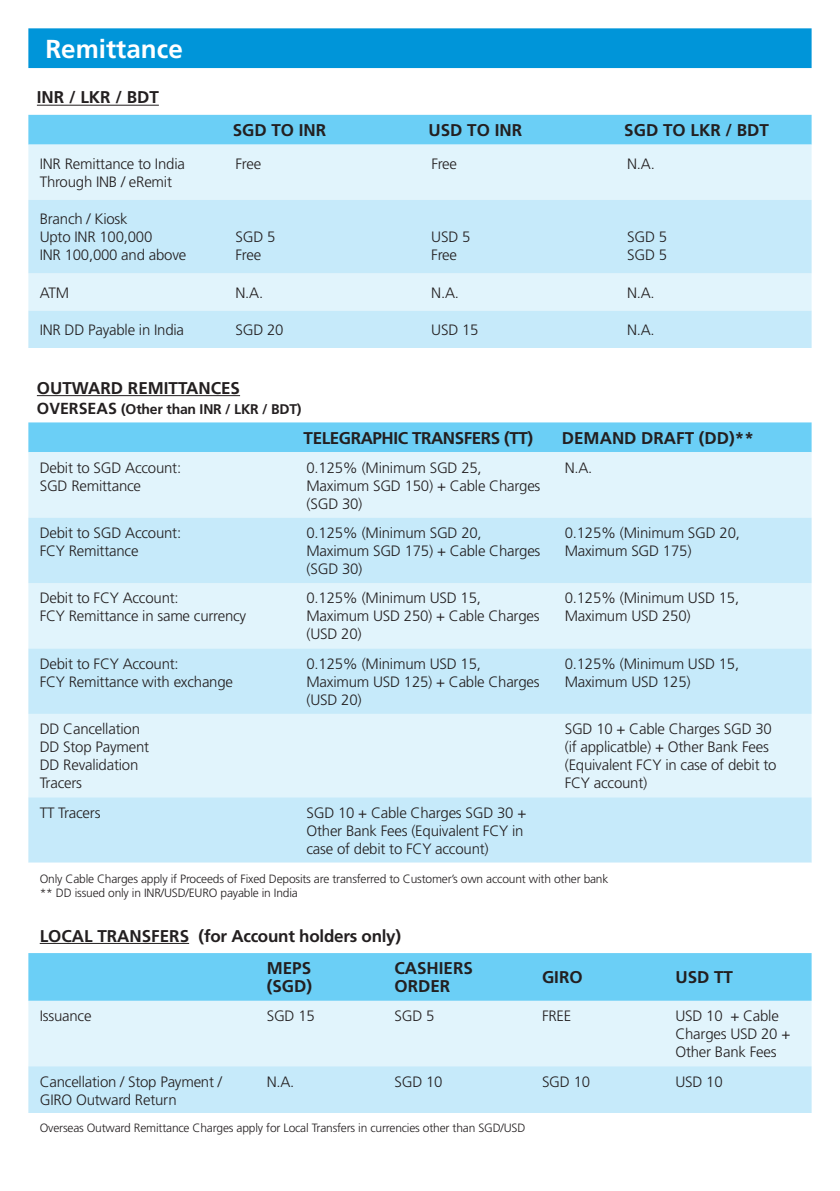
<style>
.page{position:relative;width:840px;height:1191px;background:#fff}
.page>*{position:absolute;margin:0;border:0;box-sizing:border-box;transform-origin:0 0}
.t1{font:700 26px "Frutiger";color:#fff}
.t2{font:700 17px/32.6px "Frutiger";color:#231f20}
.t3{font:700 17px "Frutiger";letter-spacing:-.025em;color:#231f20}
.t4{font:300 15px/18px "Frutiger";letter-spacing:-.015em;color:#231f20}
.t5{font:700 14px "Frutiger";letter-spacing:-.015em;color:#231f20}
.t6{font:300 12px/14.4px "Frutiger";letter-spacing:-.015em;color:#231f20}
.s1{font-size:16px}
</style>
<div class="page">
<div style="left:28px;top:422px;width:783px;height:30px;background:#6bcff6"></div>
<div style="left:28px;top:452px;width:783px;height:65px;background:#e1f4fc"></div>
<svg style="left:28px;top:517px;width:783px;height:345px;background:#d1eefa"></svg>
<svg style="left:28px;top:862px;width:783px;height:1px"></svg>
<hr style="left:37px;top:395px;width:203px;height:1px;background:#231f20">
<div style="left:28px;top:28px;width:783px;height:40px;background:#0095d9"></div>
<div style="left:28px;top:115px;width:783px;height:30px;background:#6bcff6"></div>
<div style="left:28px;top:145px;width:783px;height:55px;background:#e1f4fc"></div>
<svg style="left:28px;top:200px;width:783px;height:148px;background:#ccecfa"></svg>
<hr style="left:37px;top:105px;width:122px;height:1px;background:#231f20">
<div style="left:28px;top:953px;width:783px;height:47px;background:#6bcff6"></div>
<div style="left:28px;top:1000px;width:783px;height:66px;background:#e1f4fc"></div>
<div style="left:28px;top:1066px;width:783px;height:47px;background:#c6eafa"></div>
<hr style="left:40px;top:943px;width:149px;height:1px;background:#231f20">
<h1 class="t1" style="left:45px;top:34px;width:139px">Remittance</h1>
<p class="t2" style="left:37px;top:81px;width:123px">INR / LKR / BDT</p>
<p class="t2" style="left:232px;top:114px;width:95px">SGD TO INR</p>
<p class="t2" style="left:428px;top:114px;width:95px">USD TO INR</p>
<p class="t2" style="left:624px;top:114px;width:146px">SGD TO LKR / BDT</p>
<p class="t4" style="left:40px;top:155px;width:147px">INR Remittance to India<br>Through INB / eRemit</p>
<p class="t4" style="left:235px;top:155px;width:27px">Free</p>
<p class="t4" style="left:431px;top:155px;width:27px">Free</p>
<p class="t4" style="left:626px;top:155px;width:29px">N.A.</p>
<p class="t4" style="left:40px;top:210px;width:148px">Branch / Kiosk<br>Upto INR 100,000<br>INR 100,000 and above</p>
<p class="t4" style="left:235px;top:228px;width:41px">SGD 5<br>Free</p>
<p class="t4" style="left:431px;top:228px;width:41px">USD 5<br>Free</p>
<p class="t4" style="left:626px;top:228px;width:41px">SGD 5<br>SGD 5</p>
<p class="t4" style="left:40px;top:284px;width:31px">ATM</p>
<p class="t4" style="left:235px;top:284px;width:29px">N.A.</p>
<p class="t4" style="left:431px;top:284px;width:29px">N.A.</p>
<p class="t4" style="left:626px;top:284px;width:29px">N.A.</p>
<p class="t4" style="left:40px;top:321px;width:146px">INR DD Payable in India</p>
<p class="t4" style="left:235px;top:321px;width:50px">SGD 20</p>
<p class="t4" style="left:431px;top:321px;width:49px">USD 15</p>
<p class="t4" style="left:626px;top:321px;width:29px">N.A.</p>
<p class="t2" style="left:37px;top:372px;width:204px">OUTWARD REMITTANCES</p>
<p class="t5" style="left:37px;top:401px;width:266px"><span class="s1">OVERSEAS</span> (Other than INR / LKR / BDT)</p>
<p class="t3" style="left:303px;top:428px;width:231px">TELEGRAPHIC TRANSFERS (TT)</p>
<p class="t2" style="left:561px;top:421px;width:193px">DEMAND DRAFT (DD)**</p>
<p class="t4" style="left:40px;top:458px;width:143px">Debit to SGD Account:<br>SGD Remittance</p>
<p class="t4" style="left:306px;top:458px;width:235px">0.125% (Minimum SGD 25,<br>Maximum SGD 150) + Cable Charges (SGD 30)</p>
<p class="t4" style="left:564px;top:458px;width:29px">N.A.</p>
<p class="t4" style="left:40px;top:524px;width:143px">Debit to SGD Account:<br>FCY Remittance</p>
<p class="t4" style="left:306px;top:524px;width:235px">0.125% (Minimum SGD 20,<br>Maximum SGD 175) + Cable Charges (SGD 30)</p>
<p class="t4" style="left:564px;top:524px;width:177px">0.125% (Minimum SGD 20,<br>Maximum SGD 175)</p>
<p class="t4" style="left:40px;top:589px;width:208px">Debit to FCY Account:<br>FCY Remittance in same currency</p>
<p class="t4" style="left:306px;top:589px;width:234px">0.125% (Minimum USD 15,<br>Maximum USD 250) + Cable Charges (USD 20)</p>
<p class="t4" style="left:564px;top:589px;width:176px">0.125% (Minimum USD 15,<br>Maximum USD 250)</p>
<p class="t4" style="left:40px;top:655px;width:195px">Debit to FCY Account:<br>FCY Remittance with exchange</p>
<p class="t4" style="left:306px;top:655px;width:234px">0.125% (Minimum USD 15,<br>Maximum USD 125) + Cable Charges (USD 20)</p>
<p class="t4" style="left:564px;top:655px;width:176px">0.125% (Minimum USD 15,<br>Maximum USD 125)</p>
<p class="t4" style="left:40px;top:720px;width:111px">DD Cancellation<br>DD Stop Payment<br>DD Revalidation<br>Tracers</p>
<p class="t4" style="left:564px;top:720px;width:213px">SGD 10 + Cable Charges SGD 30 (if applicatble) + Other Bank Fees (Equivalent FCY in case of debit to<br>FCY account)</p>
<p class="t4" style="left:40px;top:803px;width:62px">TT Tracers</p>
<p class="t4" style="left:306px;top:803px;width:221px">SGD 10 + Cable Charges SGD 30 +<br>Other Bank Fees (Equivalent FCY in case of debit to FCY account)</p>
<p class="t6" style="left:40px;top:872px;width:570px">Only Cable Charges apply if Proceeds of Fixed Deposits are transferred to Customer’s own account with other bank ** DD issued only in INR/USD/EURO payable in India</p>
<p class="t2" style="left:266px;top:919px;width:136px;text-indent:-227px">LOCAL TRANSFERS (for Account holders only)<br>MEPS</p>
<p class="t2" style="left:266px;top:970px;width:47px">(SGD)</p>
<p class="t2" style="left:394px;top:959px;width:80px;line-height:18px">CASHIERS<br>ORDER</p>
<p class="t2" style="left:541px;top:961px;width:42px">GIRO</p>
<p class="t2" style="left:675px;top:961px;width:59px">USD TT</p>
<p class="t4" style="left:40px;top:1007px;width:53px">Issuance</p>
<p class="t4" style="left:266px;top:1007px;width:50px">SGD 15</p>
<p class="t4" style="left:394px;top:1007px;width:41px">SGD 5</p>
<p class="t4" style="left:541px;top:1007px;width:31px">FREE</p>
<p class="t4" style="left:675px;top:1007px;width:116px">USD 10 + Cable<br>Charges USD 20 +<br>Other Bank Fees</p>
<p class="t4" style="left:40px;top:1072px;width:184px">Cancellation / Stop Payment /<br>GIRO Outward Return</p>
<p class="t4" style="left:266px;top:1072px;width:29px">N.A.</p>
<p class="t4" style="left:394px;top:1072px;width:50px">SGD 10</p>
<p class="t4" style="left:541px;top:1072px;width:50px">SGD 10</p>
<p class="t4" style="left:675px;top:1072px;width:49px">USD 10</p>
<p class="t6" style="left:40px;top:1120px;width:487px">Overseas Outward Remittance Charges apply for Local Transfers in currencies other than SGD/USD</p>
</div>
